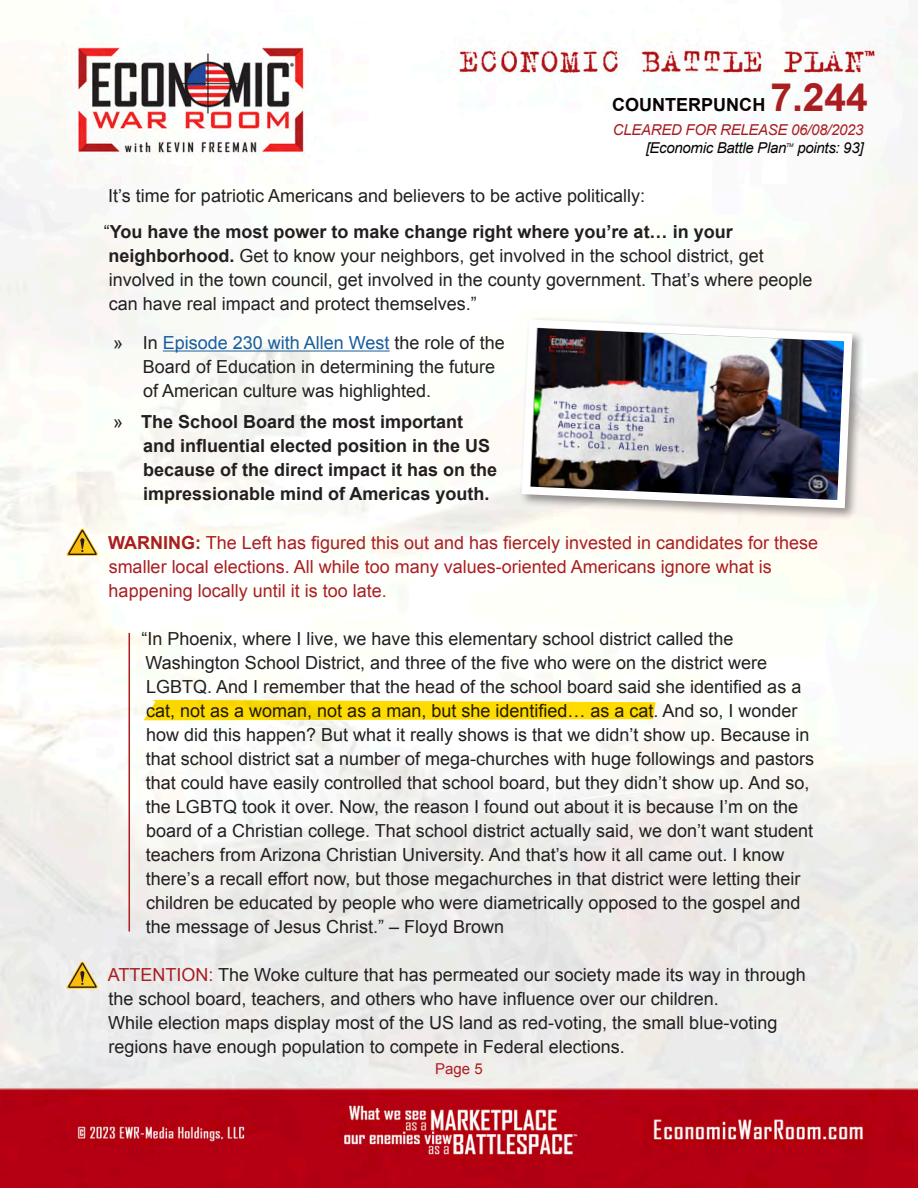
<style>
.page{position:relative;width:918px;height:1188px;background:#fff}
.page>*{position:absolute;margin:0;border:0;box-sizing:border-box;transform-origin:0 0}
.t1{font:18px/24px "Arial";color:#231f20}
.t2{font:18px/24px "Arial";color:#aa1e21}
.t3{font:700 18px/24px "Arial";color:#231f20}
.t4{font:700 18px "Arial";color:#080302}
.t5{font:italic 15px "Arial";letter-spacing:-.02em;color:#080302}
.t6{font:italic 15px "Arial";letter-spacing:-.02em;color:#aa1e21}
.t7{font:15px "Arial";color:#aa1e21}
.t8{font:italic 5.25px "Arial";color:#080302}
.s1{font-size:39px;color:#aa1e21}
.s2{font-weight:700}
.s3{color:#175d9e}
.s4{font-weight:400}
.s5{color:#aa1e21}
</style>
<div class="page">
<img style="left:0;top:5px;width:918px;height:1183px">
<svg style="left:66px;top:528px;width:33px;height:28px"></svg>
<svg style="left:66px;top:961px;width:33px;height:28px"></svg>
<hr style="left:129px;top:633px;width:1px;height:298px;background:#aa1e21">
<hr style="left:163px;top:351px;width:227px;height:1px;background:#175d9e">
<svg style="left:144px;top:700px;width:512px;height:20px;background:#fcdc14"></svg>
<div style="left:518px;top:316px;width:347px;height:205px;background:#231f20;opacity:.48"></div>
<img style="left:518px;top:315px;width:338px;height:197px">
<p class="t4" style="left:612px;top:93px;width:257px">COUNTERPUNCH <span class="s1">7.244</span></p>
<p class="t6" style="left:613px;top:120px;width:252px">CLEARED FOR RELEASE 06/08/2023</p>
<p class="t5" style="left:646px;top:138px;width:142px">[Economic Battle Plan</p>
<p class="t8" style="left:786px;top:141px;width:9px">TM</p>
<p class="t5" style="left:797px;top:138px;width:68px">points: 93]</p>
<p class="t1" style="left:108px;top:184px;width:538px">It’s time for patriotic Americans and believers to be active politically:</p>
<p class="t1" style="left:104px;top:220px;width:710px">“<span class="s2">You have the most power to make change right where you’re at… in your neighborhood.</span> Get to know your neighbors, get involved in the school district, get involved in the town council, get involved in the county government. That’s where people can have real impact and protect themselves.”</p>
<p class="t1" style="left:143px;top:331px;width:363px;text-indent:-30px">» In <span class="s3">Episode 230 with Allen West</span> the role of the<br>Board of Education in determining the future of American culture was highlighted.</p>
<p class="t3" style="left:143px;top:410px;width:356px;text-indent:-30px"><span class="s4">»</span> The School Board the most important and influential elected position in the US because of the direct impact it has on the impressionable mind of Americas youth.</p>
<p class="t2" style="left:108px;top:531px;width:711px"><span class="s2">WARNING:</span> The Left has figured this out and has fiercely invested in candidates for these smaller local elections. All while too many values-oriented Americans ignore what is happening locally until it is too late.</p>
<p class="t1" style="left:141px;top:627px;width:674px">“In Phoenix, where I live, we have this elementary school district called the Washington School District, and three of the five who were on the district were LGBTQ. And I remember that the head of the school board said she identified as a cat, not as a woman, not as a man, but she identified… as a cat. And so, I wonder how did this happen? But what it really shows is that we didn’t show up. Because in that school district sat a number of mega-churches with huge followings and pastors that could have easily controlled that school board, but they didn’t show up. And so, the LGBTQ took it over. Now, the reason I found out about it is because I’m on the board of a Christian college. That school district actually said, we don’t want student teachers from Arizona Christian University. And that’s how it all came out. I know there’s a recall effort now, but those megachurches in that district were letting their children be educated by people who were diametrically opposed to the gospel and the message of Jesus Christ.” – Floyd Brown</p>
<p class="t1" style="left:108px;top:963px;width:700px"><span class="s5">ATTENTION:</span> The Woke culture that has permeated our society made its way in through the school board, teachers, and others who have influence over our children.</p>
<p class="t1" style="left:108px;top:1011px;width:671px">While election maps display most of the US land as red-voting, the small blue-voting regions have enough population to compete in Federal elections.</p>
<p class="t7" style="left:435px;top:1059px;width:49px">Page 5</p>
</div>
